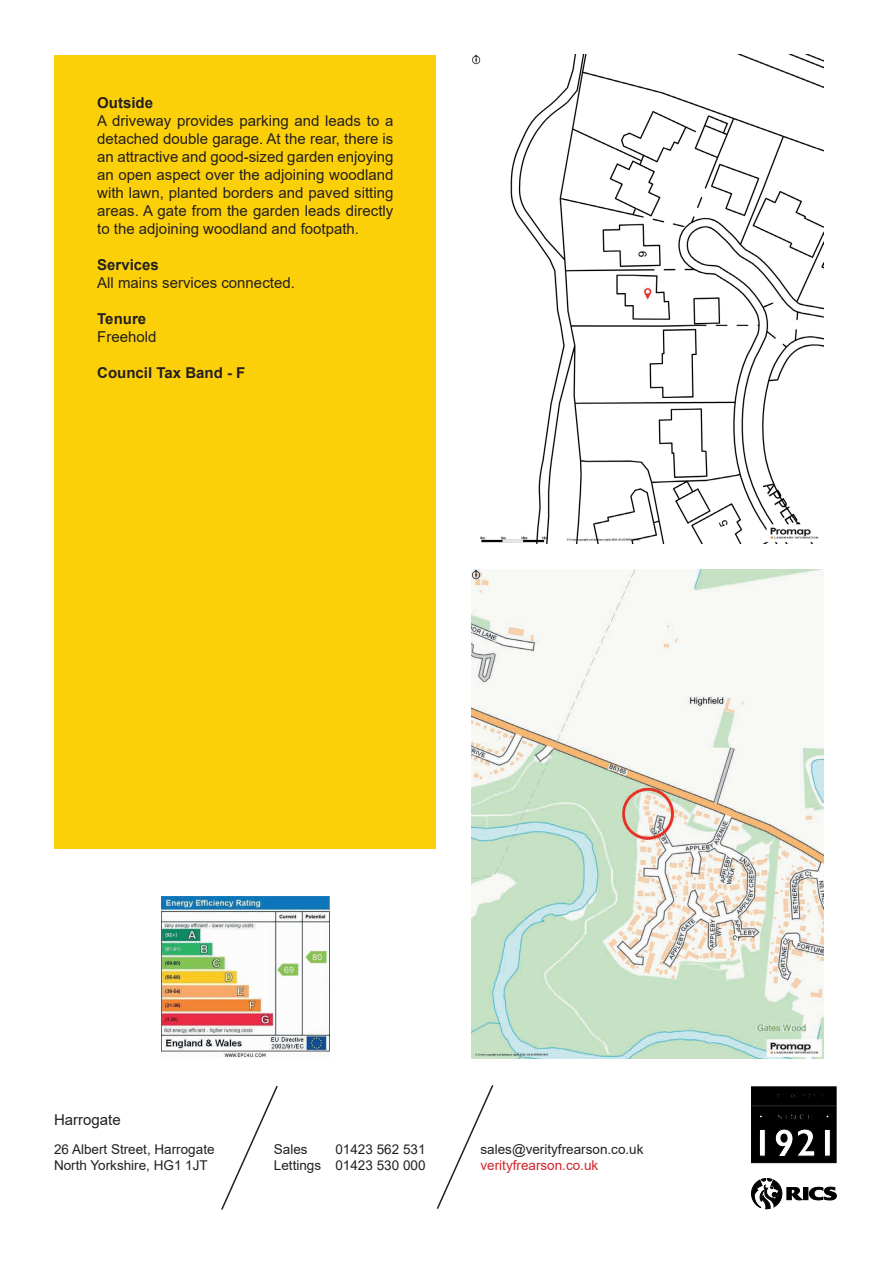
<style>
.page{position:relative;width:893px;height:1263px;background:#fff}
.page>*{position:absolute;margin:0;border:0;box-sizing:border-box;transform-origin:0 0}
.t1{font:15px/18px "Arial";color:#231f20;text-align:justify}
.t2{font:700 15px "Arial";color:#231f20}
.t3{font:13.5px/16.2px "Arial";color:#231f20}
.t4{font:13.5px "Arial";color:#d1232a}
</style>
<div class="page">
<div style="left:55px;top:55px;width:381px;height:793px;background:#fcd008"></div>
<img style="left:472px;top:54px;width:352px;height:489px">
<img style="left:472px;top:570px;width:352px;height:489px">
<img style="left:162px;top:896px;width:167px;height:162px">
<svg style="left:221px;top:1085px;width:57px;height:125px"></svg>
<svg style="left:436px;top:1085px;width:58px;height:124px"></svg>
<svg style="left:751px;top:1086px;width:86px;height:77px;background:#1d1d1e"></svg>
<svg style="left:809px;top:1186px;width:28px;height:15px"></svg>
<div style="left:803px;top:1187px;width:5px;height:13px;background:#000001"></div>
<svg style="left:751px;top:1178px;width:52px;height:31px"></svg>
<p class="t2" style="left:97px;top:92px;width:57px">Outside</p>
<p class="t1" style="left:97px;top:112px;width:298px">A driveway provides parking and leads to a detached double garage. At the rear, there is an attractive and good-sized garden enjoying an open aspect over the adjoining woodland with lawn, planted borders and paved sitting areas. A gate from the garden leads directly to the adjoining woodland and footpath.</p>
<p class="t2" style="left:97px;top:254px;width:63px">Services</p>
<p class="t1" style="left:97px;top:274px;width:199px">All mains services connected.</p>
<p class="t2" style="left:97px;top:308px;width:50px">Tenure</p>
<p class="t1" style="left:97px;top:328px;width:61px">Freehold</p>
<p class="t2" style="left:97px;top:362px;width:150px">Council Tax Band - F</p>
<p class="t1" style="left:54px;top:1111px;width:68px">Harrogate</p>
<p class="t3" style="left:54px;top:1141px;width:162px">26 Albert Street, Harrogate<br>North Yorkshire, HG1 1JT</p>
<p class="t3" style="left:274px;top:1141px;width:35px">Sales</p>
<p class="t3" style="left:274px;top:1141px;width:153px;text-align:right">01423 562 531<br>Lettings 01423 530 000</p>
<p class="t3" style="left:480px;top:1141px;width:164px">sales@verityfrearson.co.uk</p>
<p class="t4" style="left:480px;top:1156px;width:119px">verityfrearson.co.uk</p>
</div>
